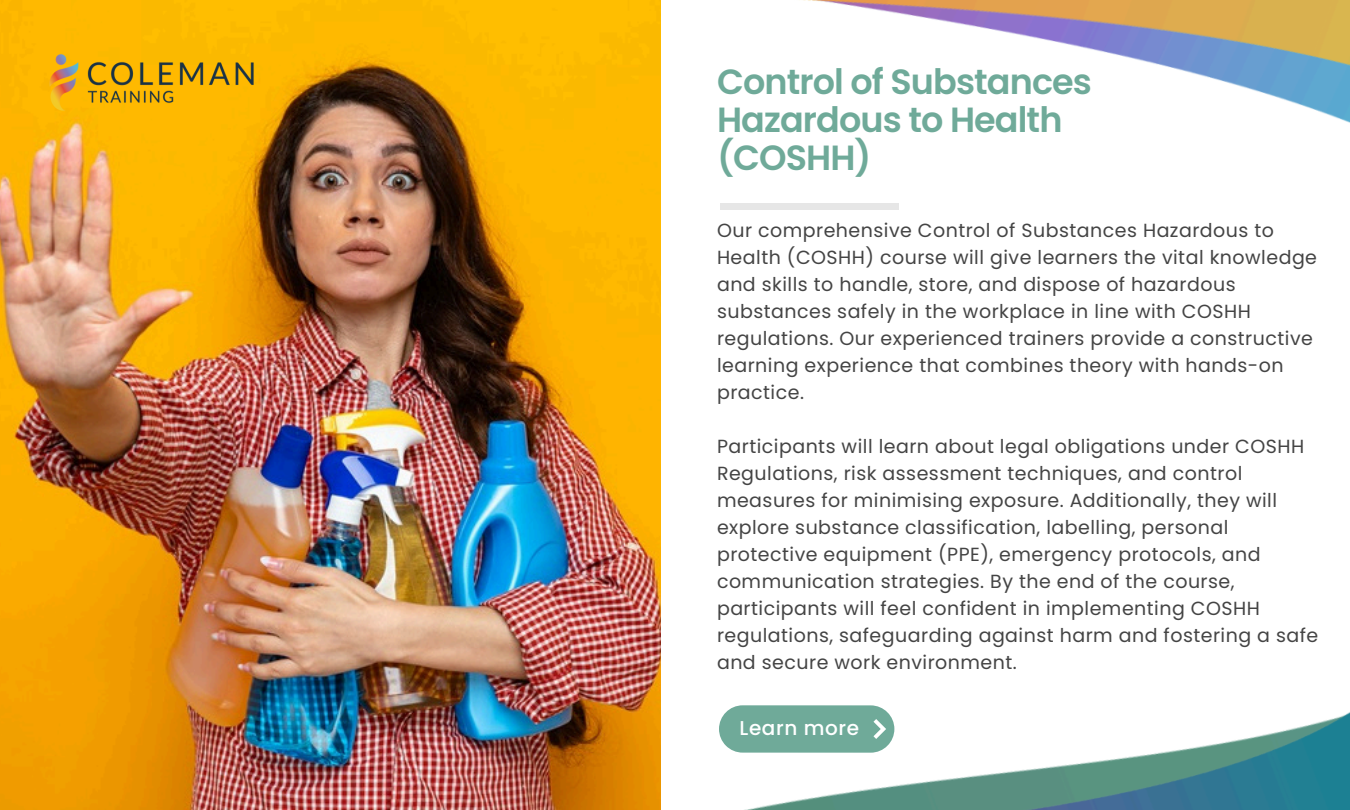
<style>
.page{position:relative;width:1350px;height:810px;background:#fff}
.page>*{position:absolute;margin:0;border:0;box-sizing:border-box;transform-origin:0 0}
.t1{font:600 35px/38.2px "Poppins";letter-spacing:-.025em;color:#6faa99}
.t2{font:500 20px "Poppins";letter-spacing:.03em;color:#fff}
.t3{font:19px/27px "Poppins";letter-spacing:.025em;color:#444}
</style>
<div class="page">
<img style="left:0;top:0;width:661px;height:810px">
<img style="left:92px;top:418px;width:569px;height:392px">
<img style="left:122px;top:502px;width:1228px;height:308px">
<img style="left:141px;top:0;width:1209px;height:389px">
<img style="left:37px;top:50px;width:229px;height:66px">
<div style="left:720px;top:203px;width:179px;height:7px;background:#e6e6e6"></div>
<svg style="left:715px;top:702px;width:184px;height:54px"></svg>
<p class="t1" style="left:717px;top:62px;width:377px">Control of Substances<br>Hazardous to Health (COSHH)</p>
<p class="t3" style="left:717px;top:217px;width:602px">Our comprehensive Control of Substances Hazardous to Health (COSHH) course will give learners the vital knowledge and skills to handle, store, and dispose of hazardous substances safely in the workplace in line with COSHH regulations. Our experienced trainers provide a constructive learning experience that combines theory with hands-on practice.</p>
<p class="t3" style="left:717px;top:433px;width:603px">Participants will learn about legal obligations under COSHH Regulations, risk assessment techniques, and control measures for minimising exposure. Additionally, they will explore substance classification, labelling, personal protective equipment (PPE), emergency protocols, and communication strategies. By the end of the course, participants will feel confident in implementing COSHH regulations, safeguarding against harm and fostering a safe and secure work environment.</p>
<p class="t2" style="left:740px;top:714px;width:121px">Learn more</p>
</div>
